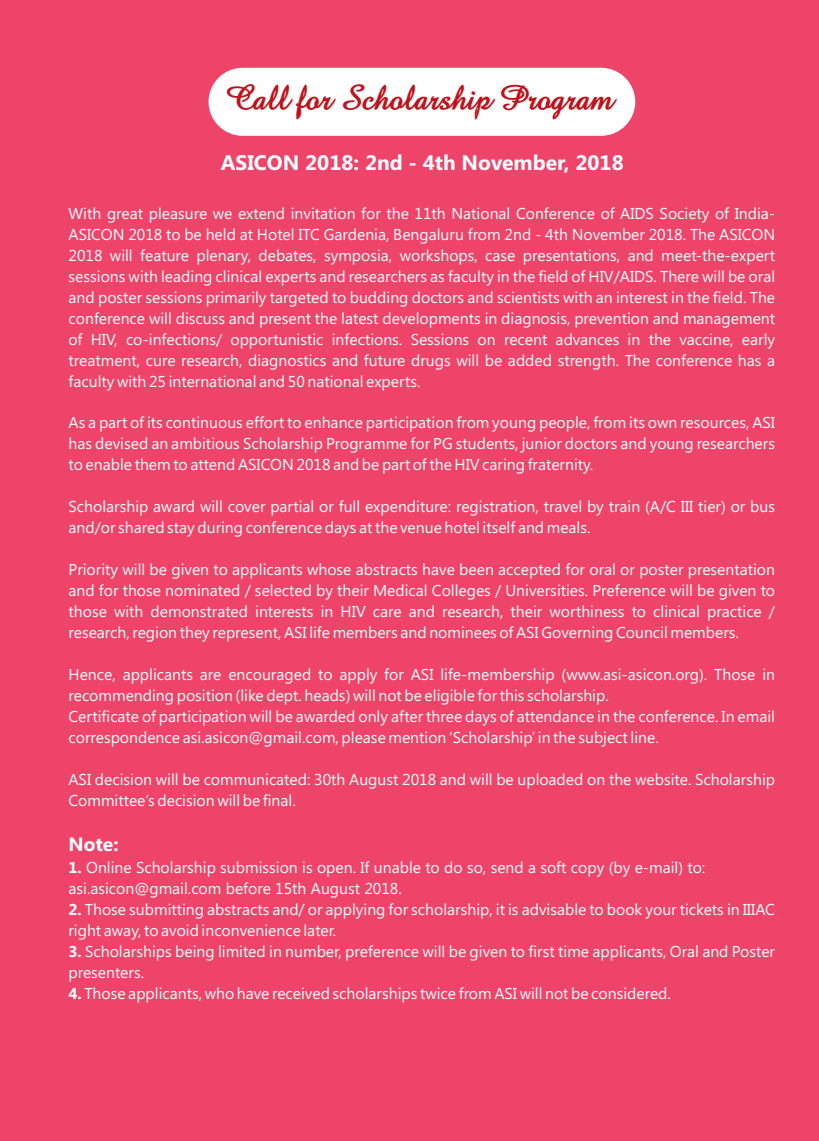
<style>
.page{position:relative;width:819px;height:1141px;background:#fff}
.page>*{position:absolute;margin:0;border:0;box-sizing:border-box;transform-origin:0 0}
.t1{font:700 35px "Amaze";color:#be131c}
.t2{font:700 21px "Segoe UI";color:#fefefe}
.t3{font:700 19.25px "Segoe UI";color:#fefefe}
.t4{font:15.75px/21px "Segoe UI";color:#fefefe}
.s1{font-weight:700}
</style>
<div class="page">
<div style="left:0;top:0;width:818px;height:1141px;background:#ee446a"></div>
<div style="left:208px;top:68px;width:427px;height:68px;background:#fefefe;border-radius:34px"></div>
<h1 class="t1" style="left:226px;top:84px;width:388px">Call for Scholarship Program</h1>
<h2 class="t2" style="left:221px;top:155px;width:404px">ASICON 2018: 2nd - 4th November, 2018</h2>
<p class="t4" style="left:69px;top:204px;width:708px;text-align:justify">With great pleasure we extend invitation for the 11th National Conference of AIDS Society of India-ASICON 2018 to be held at Hotel ITC Gardenia, Bengaluru from 2nd - 4th November 2018. The ASICON 2018 will feature plenary, debates, symposia, workshops, case presentations, and meet-the-expert sessions with leading clinical experts and researchers as faculty in the field of HIV/AIDS. There will be oral and poster sessions primarily targeted to budding doctors and scientists with an interest in the field. The conference will discuss and present the latest developments in diagnosis, prevention and management of HIV, co-infections/ opportunistic infections. Sessions on recent advances in the vaccine, early treatment, cure research, diagnostics and future drugs will be added strength. The conference has a faculty with 25 international and 50 national experts.</p>
<p class="t4" style="left:68px;top:414px;width:708px;text-align:justify">As a part of its continuous effort to enhance participation from young people, from its own resources, ASI has devised an ambitious Scholarship Programme for PG students, junior doctors and young researchers to enable them to attend ASICON 2018 and be part of the HIV caring fraternity.</p>
<p class="t4" style="left:68px;top:498px;width:708px">Scholarship award will cover partial or full expenditure: registration, travel by train (A/C III tier) or bus and/or shared stay during conference days at the venue hotel itself and meals.</p>
<p class="t4" style="left:68px;top:560px;width:708px;text-align:justify">Priority will be given to applicants whose abstracts have been accepted for oral or poster presentation and for those nominated / selected by their Medical Colleges / Universities. Preference will be given to those with demonstrated interests in HIV care and research, their worthiness to clinical practice / research, region they represent, ASI life members and nominees of ASI Governing Council members.</p>
<p class="t4" style="left:68px;top:665px;width:708px">Hence, applicants are encouraged to apply for ASI life-membership (www.asi-asicon.org). Those in recommending position (like dept. heads) will not be eligible for this scholarship.<br>Certificate of participation will be awarded only after three days of attendance in the conference. In email correspondence asi.asicon@gmail.com, please mention ‘Scholarship’ in the subject line.</p>
<p class="t4" style="left:68px;top:770px;width:708px">ASI decision will be communicated: 30th August 2018 and will be uploaded on the website. Scholarship<br>Committee’s decision will be final.</p>
<p class="t3" style="left:68px;top:837px;width:52px">Note:</p>
<p class="t4" style="left:68px;top:858px;width:638px"><span class="s1">1.</span> Online Scholarship submission is open. If unable to do so, send a soft copy (by e-mail) to: asi.asicon@gmail.com before 15th August 2018.</p>
<p class="t4" style="left:68px;top:900px;width:708px"><span class="s1">2.</span> Those submitting abstracts and/ or applying for scholarship, it is advisable to book your tickets in IIIAC right away, to avoid inconvenience later.</p>
<p class="t4" style="left:68px;top:942px;width:708px"><span class="s1">3.</span> Scholarships being limited in number, preference will be given to first time applicants, Oral and Poster presenters.</p>
<p class="t4" style="left:68px;top:984px;width:604px"><span class="s1">4.</span> Those applicants, who have received scholarships twice from ASI will not be considered.</p>
</div>
